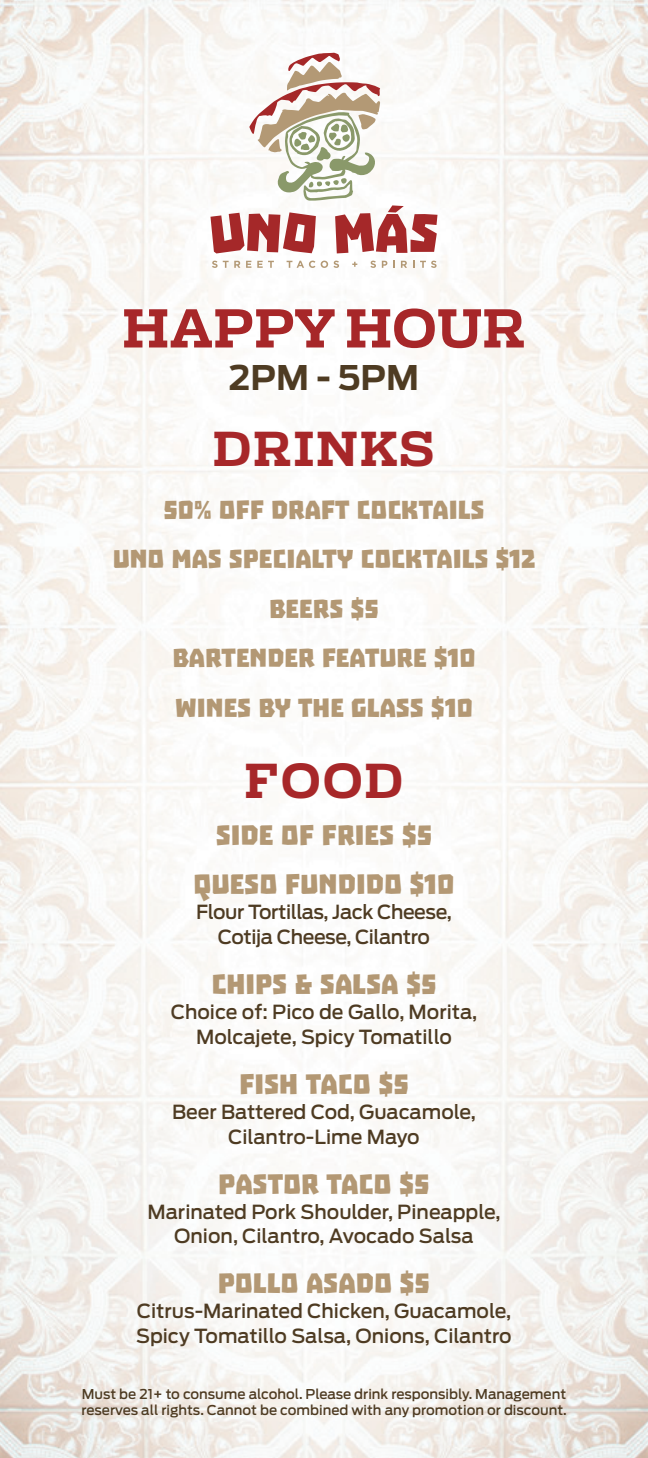
<style>
.page{position:relative;width:648px;height:1458px;background:#fff}
.page>*{position:absolute;margin:0;border:0;box-sizing:border-box;transform-origin:0 0}
.t1{font:700 50.18px "Antenna Serif RE";letter-spacing:-.04em;color:#a72729}
.t2{font:700 45px "Antenna Serif RE";color:#a72729}
.t3{font:700 33.75px "Antenna";color:#4e3b22}
.t4{font:31.5px/49.5px "Troika";color:#b39874;text-align:center}
.t5{font:29.47px/49.5px "Troika";color:#b39874;text-align:center}
.t6{font:500 19.35px/25px "Antenna";color:#4e3b22;text-align:center}
.t7{font:500 19.35px/25px "Antenna";letter-spacing:-.02em;color:#4e3b22;text-align:center}
.t8{font:500 13.5px/16.2px "Antenna";color:#4e3b22}
</style>
<div class="page">
<img style="left:0;top:0;width:648px;height:1458px">
<svg style="left:212px;top:261px;width:28px;height:7px"></svg>
<svg style="left:246px;top:261px;width:5px;height:7px"></svg>
<svg style="left:257px;top:261px;width:17px;height:7px"></svg>
<svg style="left:287px;top:261px;width:28px;height:7px"></svg>
<svg style="left:321px;top:261px;width:18px;height:7px"></svg>
<svg style="left:352px;top:262px;width:5px;height:5px"></svg>
<svg style="left:370px;top:261px;width:6px;height:7px"></svg>
<svg style="left:382px;top:261px;width:5px;height:7px"></svg>
<svg style="left:393px;top:261px;width:2px;height:7px"></svg>
<svg style="left:401px;top:261px;width:6px;height:7px"></svg>
<svg style="left:420px;top:261px;width:17px;height:7px"></svg>
<svg style="left:210px;top:53px;width:228px;height:200px"></svg>
<h1 class="t1" style="left:121px;top:291px;width:407px">HAPPY HOUR</h1>
<h3 class="t3" style="left:229px;top:358px;width:192px">2PM - 5PM</h3>
<h2 class="t2" style="left:212px;top:415px;width:225px">DRINKS</h2>
<h3 class="t5" style="left:113px;top:485px;width:424px">50% OFF DRAFT COCKTAILS<br>UNO MAS SPECIALTY COCKTAILS $12<br>BEERS $5<br>BARTENDER FEATURE $10<br>WINES BY THE GLASS $10</h3>
<h2 class="t2" style="left:244px;top:747px;width:162px">FOOD</h2>
<h3 class="t4" style="left:193px;top:811px;width:263px">SIDE OF FRIES $5<br>QUESO FUNDIDO $10</h3>
<p class="t7" style="left:196px;top:900px;width:257px">Flour Tortillas, Jack Cheese,<br>Cotija Cheese, Cilantro</p>
<h3 class="t4" style="left:211px;top:960px;width:227px">CHIPS &amp; SALSA $5</h3>
<p class="t6" style="left:171px;top:1000px;width:308px">Choice of: Pico de Gallo, Morita,<br>Molcajete, Spicy Tomatillo</p>
<h3 class="t4" style="left:239px;top:1060px;width:171px">FISH TACO $5</h3>
<p class="t6" style="left:172px;top:1099px;width:306px">Beer Battered Cod, Guacamole,<br>Cilantro-Lime Mayo</p>
<h3 class="t4" style="left:218px;top:1159px;width:213px">PASTOR TACO $5</h3>
<p class="t6" style="left:147px;top:1199px;width:355px">Marinated Pork Shoulder, Pineapple,<br>Onion, Cilantro, Avocado Salsa</p>
<h3 class="t4" style="left:218px;top:1259px;width:214px">POLLO ASADO $5</h3>
<p class="t6" style="left:136px;top:1299px;width:377px;text-align:left">Citrus-Marinated Chicken, Guacamole,<br>Spicy Tomatillo Salsa, Onions, Cilantro</p>
<p class="t8" style="left:81px;top:1386px;width:487px">Must be 21+ to consume alcohol. Please drink responsibly. Management reserves all rights. Cannot be combined with any promotion or discount.</p>
</div>
